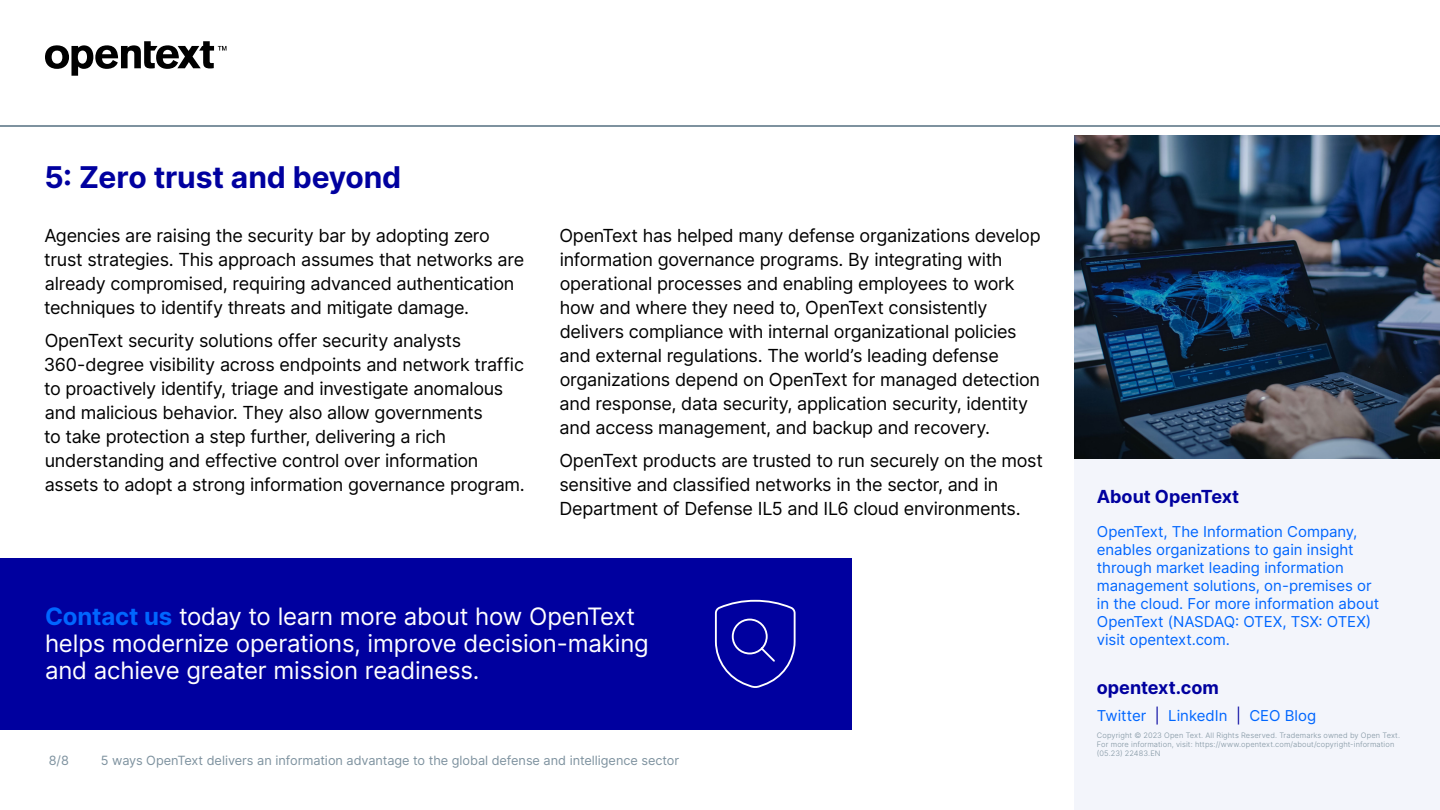
<style>
.page{position:relative;width:1440px;height:810px;background:#fff}
.page>*{position:absolute;margin:0;border:0;box-sizing:border-box;transform-origin:0 0}
.t1{font:700 30px "Inter";letter-spacing:-.005em;color:#00009f}
.Callouts_Large_-_Whi{font:24px/27px "Inter";letter-spacing:-.01em;color:#fff}
.Body{font:18px/24px "Inter";letter-spacing:-.015em;color:#000}
.About_Title{font:700 18px "Inter";color:#00009f}
.About_OT{font:15px/18px "Inter";letter-spacing:-.005em;color:#06f}
.t2{font:12.75px "Inter";color:#7e929f}
.Citation{font:300 7.5px/9px "Inter";letter-spacing:.015em;color:#7e929f}
.s1{font-weight:700;color:#06f}
.s2{color:#00009f}
</style>
<div class="page">
<svg style="left:45px;top:41px;width:181px;height:35px"></svg>
<hr style="left:0;top:125px;width:1440px;height:2px;background:#7e929f">
<div style="left:1074px;top:459px;width:366px;height:351px;background:#f3f5fb"></div>
<img style="left:1074px;top:135px;width:366px;height:324px">
<div style="left:0;top:558px;width:852px;height:172px;background:#00009f"></div>
<svg style="left:714px;top:599px;width:82px;height:89px"></svg>
<h3 class="t1" style="left:44px;top:156px;width:358px">5: Zero trust and beyond</h3>
<p class="Body" style="left:44px;top:223px;width:481px">Agencies are raising the security bar by adopting zero trust strategies. This approach assumes that networks are already compromised, requiring advanced authentication techniques to identify threats and mitigate damage.</p>
<p class="Body" style="left:44px;top:328px;width:482px">OpenText security solutions offer security analysts 360-degree visibility across endpoints and network traffic to proactively identify, triage and investigate anomalous and malicious behavior. They also allow governments<br>to take protection a step further, delivering a rich understanding and effective control over information assets to adopt a strong information governance program.</p>
<p class="Body" style="left:559px;top:223px;width:483px">OpenText has helped many defense organizations develop information governance programs. By integrating with operational processes and enabling employees to work how and where they need to, OpenText consistently delivers compliance with internal organizational policies and external regulations. The world’s leading defense organizations depend on OpenText for managed detection and response, data security, application security, identity and access management, and backup and recovery.</p>
<p class="Body" style="left:559px;top:448px;width:485px">OpenText products are trusted to run securely on the most sensitive and classified networks in the sector, and in<br>Department of Defense IL5 and IL6 cloud environments.</p>
<p class="Callouts_Large_-_Whi" style="left:45px;top:602px;width:605px"><span class="s1">Contact us</span> today to learn more about how OpenText helps modernize operations, improve decision-making and achieve greater mission readiness.</p>
<p class="t2" style="left:49px;top:751px;width:22px">8/8</p>
<p class="t2" style="left:101px;top:751px;width:580px">5 ways OpenText delivers an information advantage to the global defense and intelligence sector</p>
<p class="About_Title" style="left:1097px;top:483px;width:144px">About OpenText</p>
<p class="About_OT" style="left:1097px;top:523px;width:284px">OpenText, The Information Company, enables organizations to gain insight through market leading information management solutions, on-premises or in the cloud. For more information about OpenText (NASDAQ: OTEX, TSX: OTEX) visit opentext.com.</p>
<p class="About_Title" style="left:1097px;top:675px;width:124px">opentext.com</p>
<p class="About_OT" style="left:1097px;top:706px;width:221px">Twitter <span class="s2">|</span> LinkedIn <span class="s2">|</span> CEO Blog</p>
<p class="Citation" style="left:1097px;top:730px;width:305px">Copyright © 2023 Open Text. All Rights Reserved. Trademarks owned by Open Text.<br>For more information, visit: https://www.opentext.com/about/copyright-information (05.23) 22483.EN</p>
</div>
